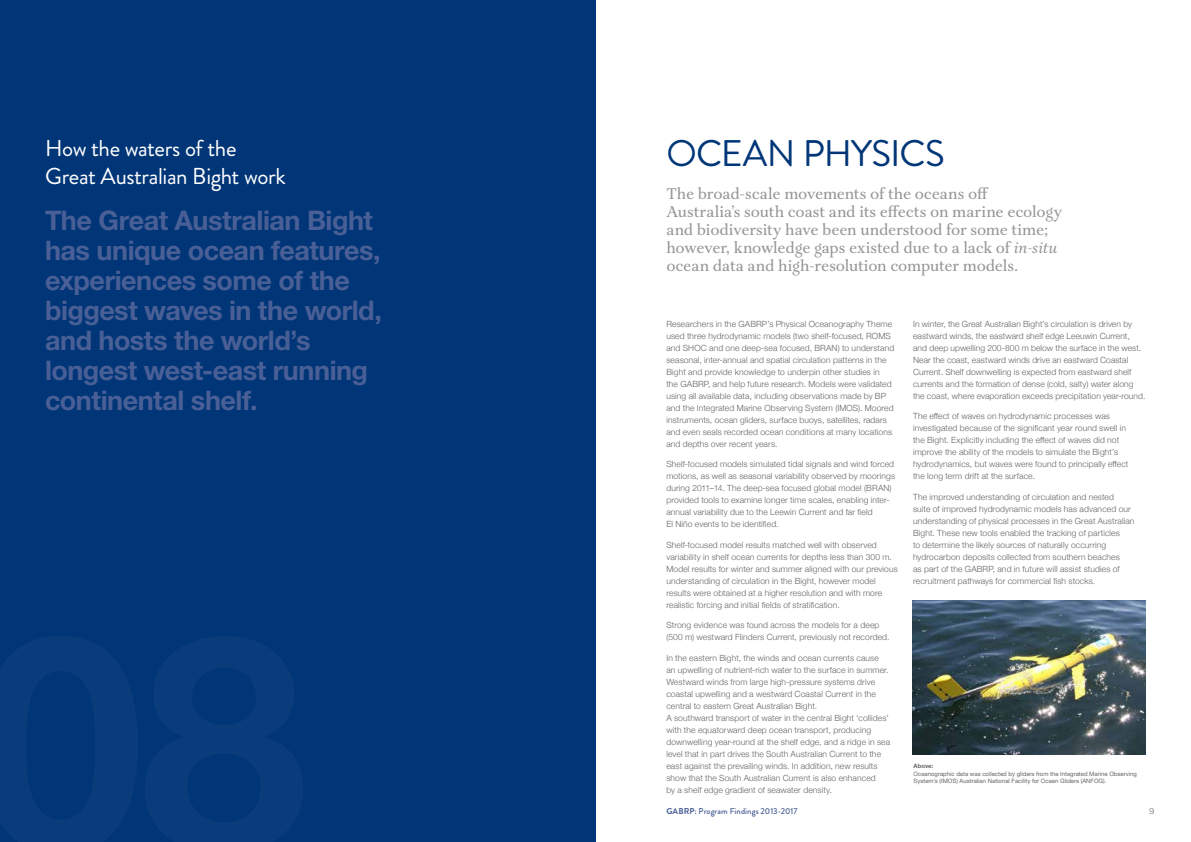
<style>
.page{position:relative;width:1191px;height:842px;background:#fff}
.page>*{position:absolute;margin:0;border:0;box-sizing:border-box;transform-origin:0 0}
.t1{font:37px "Brandon Grotesque";letter-spacing:-.02em;color:#003677}
.t2{font:700 27px/30px "Helvetica Neue LT Std";letter-spacing:-.02em;color:#4a5f96}
.t3{font:23px/27.6px "Brandon Grotesque";letter-spacing:-.02em;color:#fff}
.t4{font:16px/18px "Aria Text G2";letter-spacing:-.01em;color:#939598}
.t5{font:300 8.5px/12px "Helvetica Neue";letter-spacing:.015em;color:#636466}
.t6{font:500 8.5px "Brandon Grotesque";letter-spacing:.01em;color:#4a5f96}
.t7{font:6px/7.5px "Helvetica Neue LT Std";color:#636466}
.t8{font:700 6px "Helvetica Neue LT Std";color:#636466}
.s1{font-style:italic}
.s2{font-weight:700}
</style>
<div class="page">
<div style="left:0;top:0;width:595px;height:842px;background:#003677"></div>
<img style="left:912px;top:600px;width:233px;height:155px">
<h3 class="t3" style="left:45px;top:135px;width:242px">How the waters of the<br>Great Australian Bight work</h3>
<h2 class="t2" style="left:45px;top:205px;width:338px">The Great Australian Bight has unique ocean features, experiences some of the biggest waves in the world, and hosts the world’s longest west-east running continental shelf.</h2>
<h1 class="t1" style="left:666px;top:128px;width:280px">OCEAN PHYSICS</h1>
<p class="t4" style="left:666px;top:185px;width:397px">The broad-scale movements of the oceans off Australia’s south coast and its effects on marine ecology and biodiversity have been understood for some time; however, knowledge gaps existed due to a lack of <span class="s1">in-situ </span>ocean data and high-resolution computer models.</p>
<p class="t5" style="left:666px;top:317px;width:229px">Researchers in the GABRP’s Physical Oceanography Theme used three hydrodynamic models (two shelf-focused, ROMS and SHOC and one deep-sea focused, BRAN) to understand seasonal, inter-annual and spatial circulation patterns in the Bight and provide knowledge to underpin other studies in<br>the GABRP, and help future research. Models were validated using all available data, including observations made by BP and the Integrated Marine Observing System (IMOS). Moored instruments, ocean gliders, surface buoys, satellites, radars and even seals recorded ocean conditions at many locations and depths over recent years.</p>
<p class="t5" style="left:666px;top:458px;width:230px">Shelf-focused models simulated tidal signals and wind forced motions, as well as seasonal variability observed by moorings during 2011–14. The deep-sea focused global model (BRAN) provided tools to examine longer time scales, enabling inter&shy;annual variability due to the Leewin Current and far field<br>El Niño events to be identified.</p>
<p class="t5" style="left:666px;top:538px;width:233px">Shelf-focused model results matched well with observed variability in shelf ocean currents for depths less than 300 m.<br>Model results for winter and summer aligned with our previous understanding of circulation in the Bight, however model results were obtained at a higher resolution and with more realistic forcing and initial fields of stratification.</p>
<p class="t5" style="left:666px;top:619px;width:224px">Strong evidence was found across the models for a deep (500 m) westward Flinders Current, previously not recorded.</p>
<p class="t5" style="left:666px;top:651px;width:225px">In the eastern Bight, the winds and ocean currents cause<br>an upwelling of nutrient-rich water to the surface in summer.<br>Westward winds from large high-pressure systems drive coastal upwelling and a westward Coastal Current in the central to eastern Great Australian Bight.<br>A southward transport of water in the central Bight ‘collides’ with the equatorward deep ocean transport, producing downwelling year-round at the shelf edge, and a ridge in sea level that in part drives the South Australian Current to the east against the prevailing winds. In addition, new results show that the South Australian Current is also enhanced<br>by a shelf edge gradient of seawater density.</p>
<p class="t5" style="left:913px;top:317px;width:234px">In winter, the Great Australian Bight’s circulation is driven by eastward winds, the eastward shelf edge Leeuwin Current, and deep upwelling 200-800 m below the surface in the west.<br>Near the coast, eastward winds drive an eastward Coastal Current. Shelf downwelling is expected from eastward shelf currents and the formation of dense (cold, salty) water along the coast, where evaporation exceeds precipitation year-round.</p>
<p class="t5" style="left:913px;top:410px;width:217px">The effect of waves on hydrodynamic processes was investigated because of the significant year round swell in the Bight. Explicitly including the effect of waves did not improve the ability of the models to simulate the Bight’s hydrodynamics, but waves were found to principally effect the long term drift at the surface.</p>
<p class="t5" style="left:913px;top:490px;width:223px">The improved understanding of circulation and nested<br>suite of improved hydrodynamic models has advanced our understanding of physical processes in the Great Australian Bight. These new tools enabled the tracking of particles<br>to determine the likely sources of naturally occurring hydrocarbon deposits collected from southern beaches<br>as part of the GABRP, and in future will assist studies of recruitment pathways for commercial fish stocks.</p>
<p class="t8" style="left:913px;top:763px;width:21px">Above:</p>
<p class="t7" style="left:913px;top:770px;width:225px">Oceanographic data was collected by gliders from the Integrated Marine Observing<br>System’s (IMOS) Australian National Facility for Ocean Gliders (ANFOG).</p>
<p class="t6" style="left:666px;top:805px;width:133px"><span class="s2">GABRP:</span> Program Findings 2013-2017</p>
<p class="t5" style="left:1149px;top:804px;width:6px">9</p>
</div>
